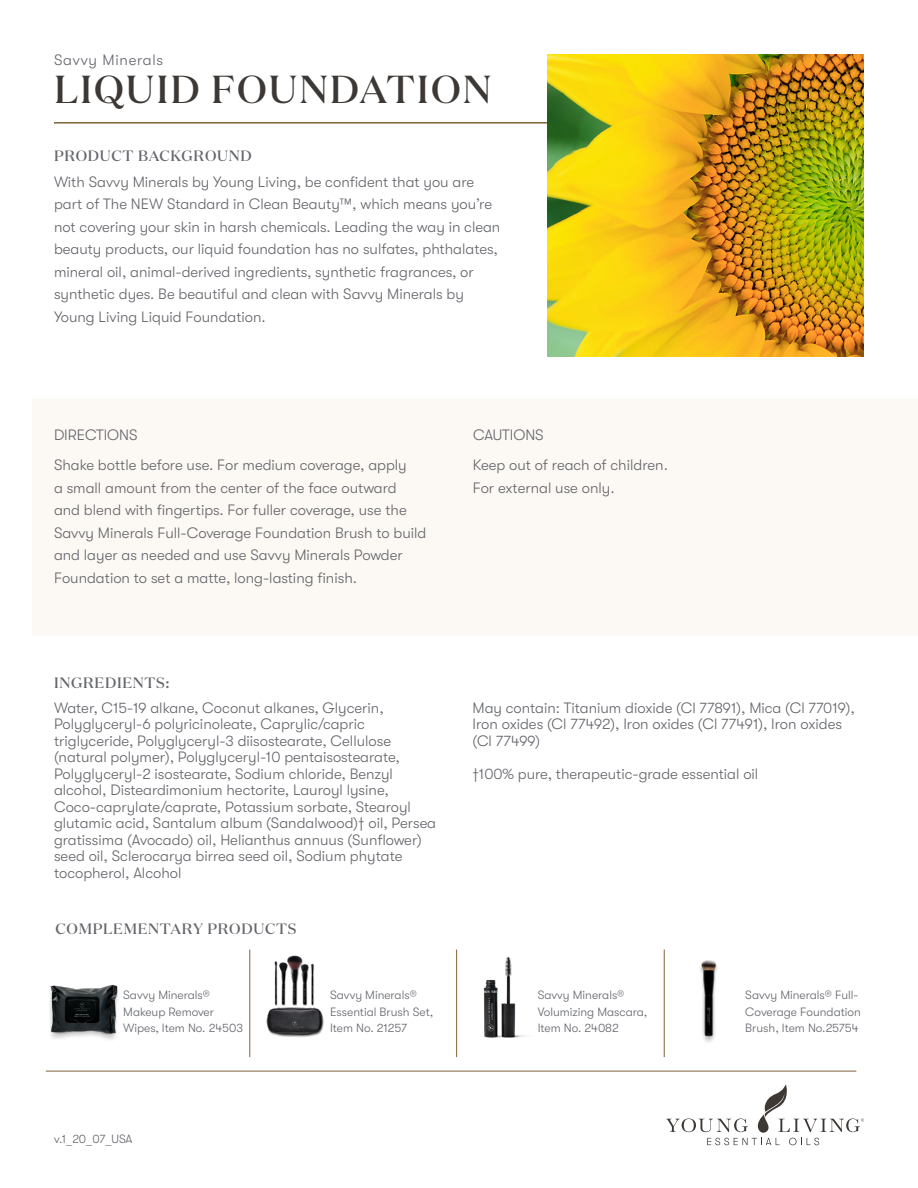
<style>
.page{position:relative;width:918px;height:1188px;background:#fff}
.page>*{position:absolute;margin:0;border:0;box-sizing:border-box;transform-origin:0 0}
.t1{font:500 39px "Domaine Display";letter-spacing:.05em;color:#3c3835}
.t2{font:300 15px/22.5px "GT Walsheim Pro";color:#63656a}
.t3{font:500 15px "Domaine Display";letter-spacing:.05em;color:#63656a}
.t4{font:300 15px "GT Walsheim Pro";letter-spacing:.05em;color:#63656a}
.t5{font:300 12px/16.5px "GT Walsheim Pro";color:#63656a}
</style>
<div class="page">
<img style="left:457px;top:953px;width:69px;height:89px">
<hr style="left:54px;top:122px;width:544px;height:2px;background:#80623b">
<div style="left:33px;top:399px;width:885px;height:236px;background:#fcf8f4"></div>
<svg style="left:666px;top:1084px;width:198px;height:61px"></svg>
<img style="left:50px;top:984px;width:69px;height:56px">
<img style="left:266px;top:955px;width:58px;height:82px">
<img style="left:700px;top:960px;width:18px;height:82px">
<hr style="left:249px;top:950px;width:1px;height:107px;background:#80623b">
<hr style="left:456px;top:950px;width:1px;height:107px;background:#80623b">
<hr style="left:664px;top:950px;width:1px;height:107px;background:#80623b">
<hr style="left:46px;top:1071px;width:810px;height:1px;background:#80623b">
<img style="left:547px;top:55px;width:317px;height:301px">
<p class="t4" style="left:54px;top:52px;width:111px">Savvy Minerals</p>
<p class="t1" style="left:54px;top:65px;width:439px">LIQUID FOUNDATION</p>
<p class="t3" style="left:54px;top:146px;width:199px">PRODUCT BACKGROUND</p>
<p class="t2" style="left:54px;top:171px;width:448px">With Savvy Minerals by Young Living, be confident that you are part of The NEW Standard in Clean Beauty™, which means you’re not covering your skin in harsh chemicals. Leading the way in clean beauty products, our liquid foundation has no sulfates, phthalates, mineral oil, animal-derived ingredients, synthetic fragrances, or synthetic dyes. Be beautiful and clean with Savvy Minerals by Young Living Liquid Foundation.</p>
<p class="t2" style="left:54px;top:424px;width:85px">DIRECTIONS</p>
<p class="t2" style="left:473px;top:424px;width:72px">CAUTIONS</p>
<p class="t2" style="left:54px;top:454px;width:374px">Shake bottle before use. For medium coverage, apply<br>a small amount from the center of the face outward and blend with fingertips. For fuller coverage, use the Savvy Minerals Full-Coverage Foundation Brush to build and layer as needed and use Savvy Minerals Powder Foundation to set a matte, long-lasting finish.</p>
<p class="t2" style="left:473px;top:454px;width:197px">Keep out of reach of children.<br>For external use only.</p>
<p class="t3" style="left:54px;top:673px;width:117px">INGREDIENTS:</p>
<p class="t2" style="left:54px;top:700px;width:384px;line-height:16.5px">Water, C15-19 alkane, Coconut alkanes, Glycerin, Polyglyceryl-6 polyricinoleate, Caprylic/capric triglyceride, Polyglyceryl-3 diisostearate, Cellulose (natural polymer), Polyglyceryl-10 pentaisostearate, Polyglyceryl-2 isostearate, Sodium chloride, Benzyl alcohol, Disteardimonium hectorite, Lauroyl lysine, Coco-caprylate/caprate, Potassium sorbate, Stearoyl glutamic acid, Santalum album (Sandalwood)† oil, Persea gratissima (Avocado) oil, Helianthus annuus (Sunflower) seed oil, Sclerocarya birrea seed oil, Sodium phytate tocopherol, Alcohol</p>
<p class="t2" style="left:472px;top:700px;width:384px;line-height:16.5px">May contain: Titanium dioxide (Cl 77891), Mica (Cl 77019),<br>Iron oxides (Cl 77492), Iron oxides (Cl 77491), Iron oxides (Cl 77499)</p>
<p class="t2" style="left:472px;top:763px;width:287px">†100% pure, therapeutic-grade essential oil</p>
<p class="t3" style="left:56px;top:919px;width:242px">COMPLEMENTARY PRODUCTS</p>
<p class="t5" style="left:123px;top:987px;width:121px">Savvy Minerals®<br>Makeup Remover<br>Wipes, Item No. 24503</p>
<p class="t5" style="left:330px;top:987px;width:105px">Savvy Minerals®<br>Essential Brush Set,<br>Item No. 21257</p>
<p class="t5" style="left:538px;top:987px;width:111px">Savvy Minerals®<br>Volumizing Mascara,<br>Item No. 24082</p>
<p class="t5" style="left:745px;top:987px;width:117px">Savvy Minerals® Full-<br>Coverage Foundation<br>Brush, Item No.25754</p>
<p class="t5" style="left:54px;top:1131px;width:80px">v.1_20_07_USA</p>
</div>
